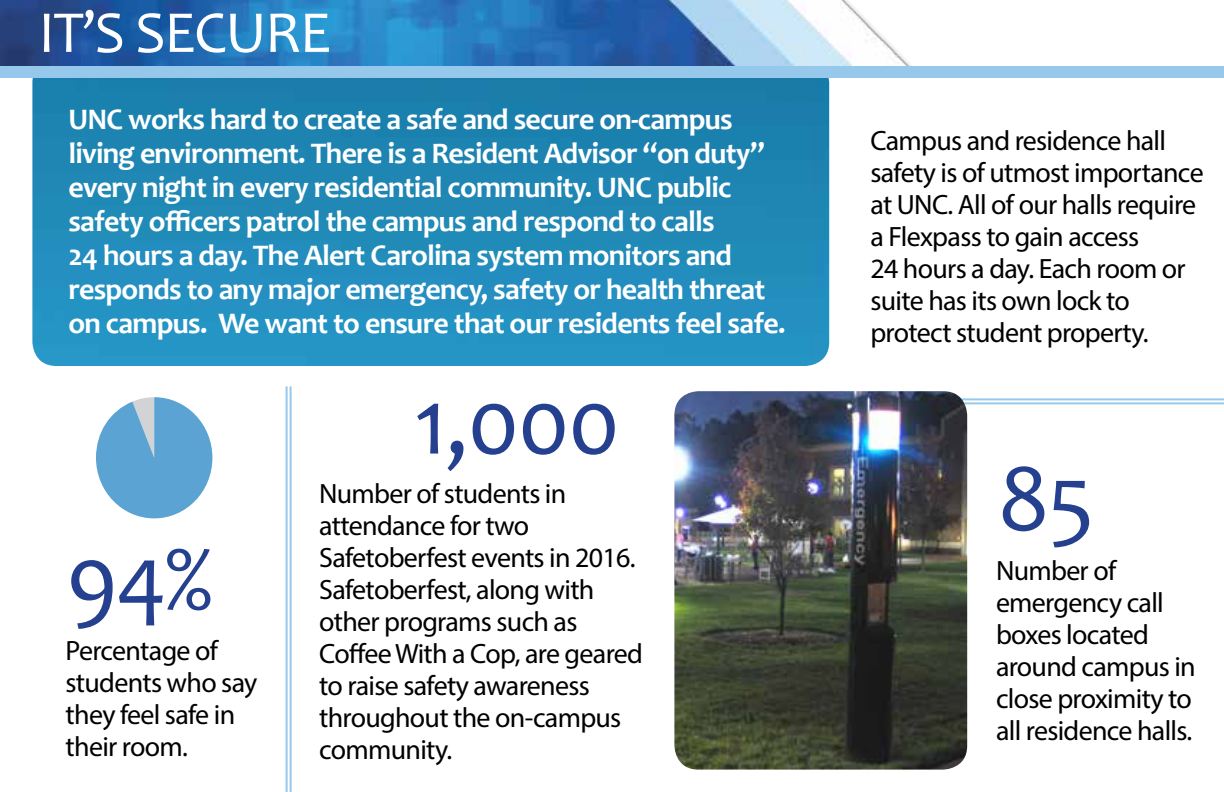
<style>
.page{position:relative;width:1224px;height:792px;background:#fff}
.page>*{position:absolute;margin:0;border:0;box-sizing:border-box;transform-origin:0 0}
.t1{font:96px "Candara";letter-spacing:-.025em;color:#25408f}
.t2{font:60px "Candara";letter-spacing:-.025em;color:#fff}
.t3{font:700 30px/34px "Candara";letter-spacing:-.025em;color:#fff}
.t4{font:28px/32px "Myriad Pro";letter-spacing:-.025em;color:#000}
</style>
<div class="page">
<hr style="left:290px;top:386px;width:2px;height:406px;background:#96c8ec">
<hr style="left:286px;top:386px;width:2px;height:406px;background:#96c8ec">
<hr style="left:816px;top:402px;width:408px;height:2px;background:#96c8ec">
<hr style="left:816px;top:398px;width:408px;height:2px;background:#96c8ec">
<img style="left:32px;top:78px;width:797px;height:288px">
<img style="left:0;top:0;width:912px;height:66px">
<div style="left:0;top:66px;width:1224px;height:12px;background:#96c8ec"></div>
<img style="left:674px;top:391px;width:293px;height:379px">
<svg style="left:96px;top:397px;width:116px;height:121px"></svg>
<h2 class="t2" style="left:38px;top:-5px;width:294px">IT’S SECURE</h2>
<p class="t3" style="left:68px;top:102px;width:719px">UNC works hard to create a safe and secure on-campus living environment. There is a Resident Advisor “on duty” every night in every residential community. UNC public safety officers patrol the campus and respond to calls<br>24 hours a day. The Alert Carolina system monitors and responds to any major emergency, safety or health threat on campus. We want to ensure that our residents feel safe.</p>
<h1 class="t1" style="left:66px;top:519px;width:149px">94%</h1>
<p class="t4" style="left:66px;top:634px;width:193px">Percentage of students who say they feel safe in their room.</p>
<h1 class="t1" style="left:414px;top:362px;width:208px">1,000</h1>
<p class="t4" style="left:319px;top:478px;width:325px">Number of students in attendance for two<br>Safetoberfest events in 2016.<br>Safetoberfest, along with other programs such as<br>Coffee With a Cop, are geared to raise safety awareness throughout the on-campus community.</p>
<p class="t4" style="left:870px;top:124px;width:335px">Campus and residence hall safety is of utmost importance at UNC. All of our halls require a Flexpass to gain access<br>24 hours a day. Each room or suite has its own lock to protect student property.</p>
<h1 class="t1" style="left:997px;top:439px;width:99px">85</h1>
<p class="t4" style="left:996px;top:554px;width:201px">Number of emergency call boxes located around campus in close proximity to all residence halls.</p>
</div>
